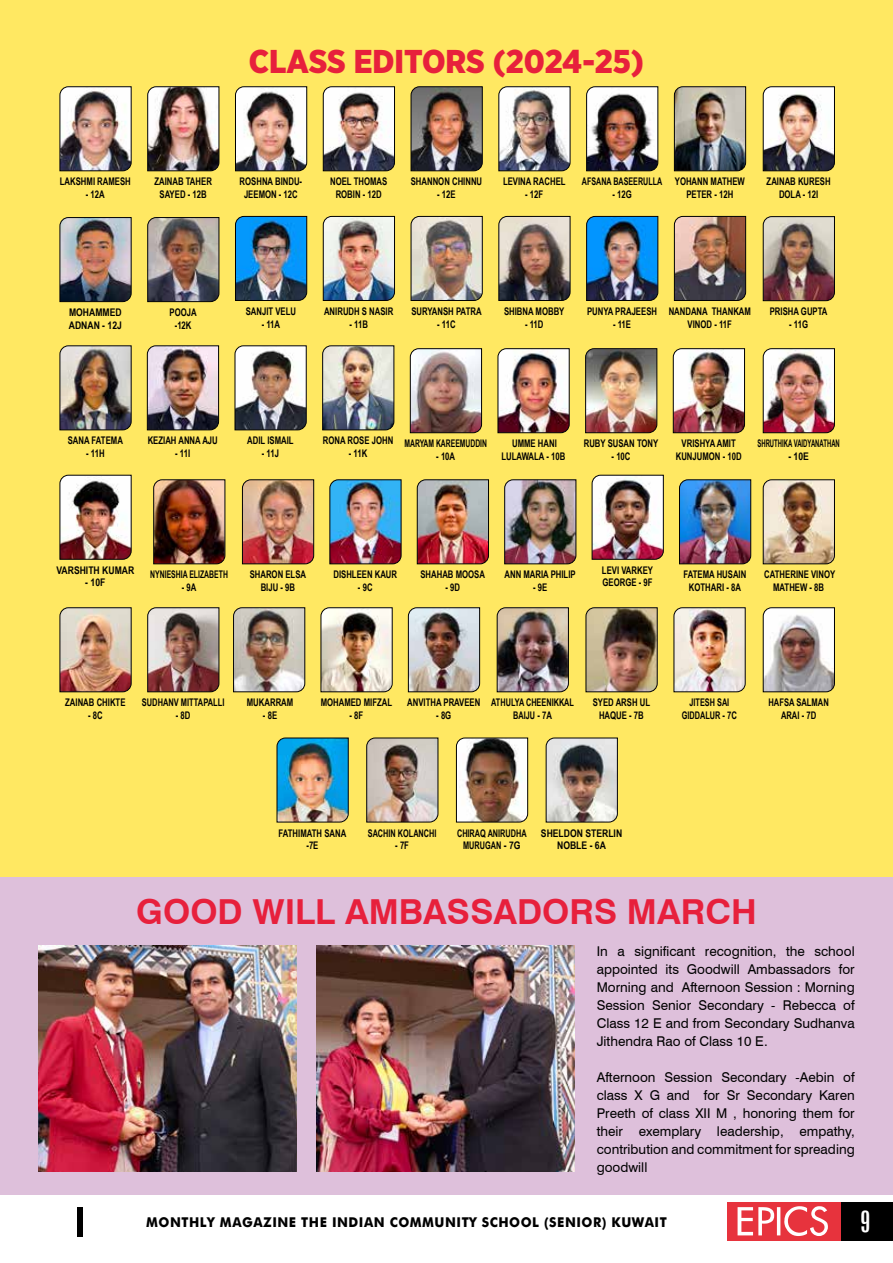
<style>
.page{position:relative;width:893px;height:1263px;background:#fff}
.page>*{position:absolute;margin:0;border:0;box-sizing:border-box;transform-origin:0 0}
.t1{font:700 34.5px "Swiss 721 BT";color:#e7203c}
.t2{font:900 33px "Gotham Narrow";color:#e7203c}
.t3{font:extra-condensed 30px "Zurich BT";color:#fff}
.t4{font:13.5px/18px "Swiss 721 BT";color:#000;text-align:justify}
.t5{font:700 13.5px "Futura";letter-spacing:.04em;color:#000;scale:.95 1}
.t6{font:700 10.5px/12.6px "Arial Narrow";color:#000;text-align:center;scale:.9 1}
.t7{font:700 10.5px/12.6px "Arial Narrow";color:#000;text-align:center;scale:.85 1}
.t8{font:700 10.5px/12.6px "Arial Narrow";color:#000;text-align:center}
.t9{font:700 10.5px "Arial Narrow";color:#000;scale:.69 1}
.t10{font:700 10.5px "Arial Narrow";color:#000;scale:.8 1}
.t11{font:700 10.5px/12.6px "Arial Narrow";color:#000;text-align:center;scale:.88 1}
.t12{font:700 10.5px "Arial Narrow";color:#000;scale:.79 1}
.t13{font:700 10.5px "Arial Narrow";color:#000;scale:.87 1}
.t14{font:700 10.5px "Arial Narrow";color:#000;scale:.83 1}
</style>
<div class="page">
<div style="left:0;top:0;width:893px;height:877px;background:#ffe862"></div>
<hr style="left:0;top:325px;width:1px;height:552px;background:#ca000b">
<div style="left:0;top:877px;width:893px;height:318px;background:#dec0db"></div>
<img style="left:38px;top:945px;width:258px;height:227px">
<img style="left:317px;top:945px;width:258px;height:227px">
<img style="left:59px;top:86px;width:73px;height:86px">
<img style="left:410px;top:86px;width:73px;height:86px">
<img style="left:235px;top:86px;width:72px;height:86px">
<img style="left:586px;top:86px;width:73px;height:86px">
<img style="left:147px;top:86px;width:73px;height:86px">
<img style="left:498px;top:86px;width:73px;height:86px">
<img style="left:322px;top:86px;width:73px;height:86px">
<img style="left:674px;top:86px;width:72px;height:86px">
<img style="left:762px;top:86px;width:73px;height:86px">
<img style="left:410px;top:348px;width:72px;height:85px">
<img style="left:585px;top:348px;width:73px;height:85px">
<img style="left:672px;top:348px;width:73px;height:85px">
<img style="left:497px;top:348px;width:73px;height:85px">
<img style="left:762px;top:348px;width:73px;height:85px">
<img style="left:59px;top:345px;width:73px;height:86px">
<img style="left:234px;top:345px;width:73px;height:86px">
<img style="left:147px;top:345px;width:72px;height:86px">
<img style="left:322px;top:345px;width:73px;height:86px">
<img style="left:153px;top:479px;width:73px;height:86px">
<img style="left:762px;top:479px;width:73px;height:86px">
<img style="left:242px;top:479px;width:72px;height:86px">
<img style="left:329px;top:479px;width:73px;height:86px">
<img style="left:504px;top:479px;width:73px;height:86px">
<img style="left:679px;top:479px;width:72px;height:86px">
<img style="left:416px;top:479px;width:73px;height:86px">
<img style="left:59px;top:474px;width:73px;height:86px">
<img style="left:591px;top:474px;width:73px;height:86px">
<img style="left:59px;top:607px;width:73px;height:85px">
<img style="left:147px;top:607px;width:73px;height:85px">
<img style="left:496px;top:607px;width:73px;height:85px">
<img style="left:233px;top:607px;width:73px;height:85px">
<img style="left:320px;top:607px;width:73px;height:85px">
<img style="left:585px;top:607px;width:73px;height:85px">
<img style="left:673px;top:607px;width:73px;height:85px">
<img style="left:762px;top:607px;width:73px;height:85px">
<img style="left:408px;top:607px;width:72px;height:85px">
<img style="left:366px;top:737px;width:73px;height:86px">
<img style="left:545px;top:737px;width:73px;height:86px">
<img style="left:276px;top:737px;width:73px;height:86px">
<img style="left:456px;top:737px;width:72px;height:86px">
<img style="left:59px;top:217px;width:73px;height:85px">
<img style="left:147px;top:217px;width:73px;height:85px">
<img style="left:410px;top:216px;width:73px;height:85px">
<img style="left:235px;top:216px;width:72px;height:85px">
<img style="left:586px;top:216px;width:73px;height:85px">
<img style="left:498px;top:216px;width:73px;height:85px">
<img style="left:322px;top:216px;width:73px;height:85px">
<img style="left:674px;top:216px;width:72px;height:85px">
<img style="left:762px;top:216px;width:73px;height:85px">
<div style="left:840px;top:1202px;width:53px;height:39px;background:#000"></div>
<div style="left:727px;top:1202px;width:113px;height:39px;background:#e7333d"></div>
<svg style="left:738px;top:1206px;width:90px;height:30px"></svg>
<div style="left:77px;top:1207px;width:5px;height:29px;background:#000"></div>
<h2 class="t2" style="left:249px;top:40px;width:397px">CLASS EDITORS (2024-25)</h2>
<p class="t6" style="left:60px;top:175px;width:80px">LAKSHMI RAMESH</p>
<p class="t6" style="left:86px;top:187px;width:23px">- 12A</p>
<p class="t6" style="left:154px;top:175px;width:65px">ZAINAB TAHER<br>SAYED - 12B</p>
<p class="t6" style="left:503px;top:175px;width:71px">LEVINA RACHEL</p>
<p class="t6" style="left:240px;top:175px;width:71px">ROSHNA BINDU-<br>JEEMON - 12C</p>
<p class="t14" style="left:582px;top:174px;width:98px">AFSANA BASEERULLA</p>
<p class="t6" style="left:330px;top:175px;width:65px">NOEL THOMAS<br>ROBIN - 12D</p>
<p class="t6" style="left:675px;top:175px;width:79px">YOHANN MATHEW<br>PETER - 12H</p>
<p class="t6" style="left:767px;top:175px;width:73px">ZAINAB KURESH<br>DOLA - 12I</p>
<p class="t6" style="left:411px;top:175px;width:81px">SHANNON CHINNU</p>
<p class="t6" style="left:437px;top:187px;width:22px">- 12E</p>
<p class="t6" style="left:612px;top:187px;width:23px">- 12G</p>
<p class="t6" style="left:525px;top:187px;width:22px">- 12F</p>
<p class="t8" style="left:69px;top:306px;width:55px;text-align:left">MOHAMMED<br>ADNAN - 12J</p>
<p class="t6" style="left:170px;top:306px;width:32px">POOJA -12K</p>
<p class="t6" style="left:411px;top:305px;width:79px">SURYANSH PATRA</p>
<p class="t6" style="left:246px;top:305px;width:57px">SANJIT VELU</p>
<p class="t6" style="left:262px;top:317px;width:22px">- 11A</p>
<p class="t6" style="left:324px;top:305px;width:79px">ANIRUDH S NASIR</p>
<p class="t6" style="left:349px;top:317px;width:22px">- 11B</p>
<p class="t6" style="left:437px;top:317px;width:22px">- 11C</p>
<p class="t6" style="left:504px;top:305px;width:69px">SHIBNA MOBBY</p>
<p class="t6" style="left:525px;top:317px;width:22px">- 11D</p>
<p class="t6" style="left:587px;top:305px;width:79px">PUNYA PRAJEESH</p>
<p class="t6" style="left:613px;top:317px;width:22px">- 11E</p>
<p class="t6" style="left:669px;top:305px;width:93px">NANDANA THANKAM<br>VINOD - 11F</p>
<p class="t6" style="left:770px;top:305px;width:66px">PRISHA GUPTA</p>
<p class="t6" style="left:789px;top:317px;width:23px">- 11G</p>
<p class="t6" style="left:68px;top:434px;width:63px">SANA FATEMA</p>
<p class="t6" style="left:86px;top:447px;width:22px">- 11H</p>
<p class="t6" style="left:148px;top:434px;width:79px">KEZIAH ANNA AJU</p>
<p class="t6" style="left:175px;top:447px;width:18px">- 11I</p>
<p class="t6" style="left:247px;top:434px;width:53px">ADIL ISMAIL</p>
<p class="t6" style="left:262px;top:447px;width:21px">- 11J</p>
<p class="t6" style="left:323px;top:434px;width:80px">RONA ROSE JOHN</p>
<p class="t6" style="left:349px;top:447px;width:22px">- 11K</p>
<p class="t12" style="left:404px;top:436px;width:106px">MARYAM KAREEMUDDIN</p>
<p class="t6" style="left:436px;top:449px;width:23px">- 10A</p>
<p class="t6" style="left:501px;top:437px;width:72px">UMME HANI<br>LULAWALA - 10B</p>
<p class="t9" style="left:757px;top:436px;width:121px">SHRUTHIKA VAIDYANATHAN</p>
<p class="t6" style="left:584px;top:437px;width:84px">RUBY SUSAN TONY</p>
<p class="t6" style="left:612px;top:449px;width:23px">- 10C</p>
<p class="t6" style="left:676px;top:437px;width:75px">VRISHYA AMIT<br>KUNJUMON - 10D</p>
<p class="t8" style="left:788px;top:449px;width:22px">- 10E</p>
<p class="t8" style="left:56px;top:563px;width:79px">VARSHITH KUMAR</p>
<p class="t8" style="left:85px;top:576px;width:22px">- 10F</p>
<p class="t10" style="left:150px;top:567px;width:99px">NYNIESHIA ELIZABETH</p>
<p class="t6" style="left:182px;top:580px;width:18px">- 9A</p>
<p class="t6" style="left:250px;top:568px;width:64px">SHARON ELSA<br>BIJU - 9B</p>
<p class="t6" style="left:333px;top:568px;width:72px">DISHLEEN KAUR</p>
<p class="t6" style="left:358px;top:580px;width:18px">- 9C</p>
<p class="t6" style="left:420px;top:568px;width:73px">SHAHAB MOOSA</p>
<p class="t6" style="left:445px;top:580px;width:18px">- 9D</p>
<p class="t6" style="left:504px;top:568px;width:81px">ANN MARIA PHILIP</p>
<p class="t6" style="left:533px;top:580px;width:17px">- 9E</p>
<p class="t6" style="left:602px;top:563px;width:58px;text-align:left">LEVI VARKEY<br>GEORGE - 9F</p>
<p class="t6" style="left:683px;top:568px;width:71px">FATEMA HUSAIN<br>KOTHARI - 8A</p>
<p class="t6" style="left:764px;top:568px;width:80px">CATHERINE VINOY<br>MATHEW - 8B</p>
<p class="t6" style="left:65px;top:696px;width:68px">ZAINAB CHIKTE</p>
<p class="t6" style="left:88px;top:708px;width:18px">- 8C</p>
<p class="t13" style="left:142px;top:695px;width:96px">SUDHANV MITTAPALLI</p>
<p class="t6" style="left:176px;top:708px;width:18px">- 8D</p>
<p class="t6" style="left:247px;top:696px;width:53px">MUKARRAM</p>
<p class="t6" style="left:263px;top:708px;width:17px">- 8E</p>
<p class="t6" style="left:321px;top:696px;width:81px">MOHAMED MIFZAL</p>
<p class="t6" style="left:349px;top:708px;width:17px">- 8F</p>
<p class="t6" style="left:407px;top:696px;width:83px">ANVITHA PRAVEEN</p>
<p class="t6" style="left:436px;top:708px;width:18px">- 8G</p>
<p class="t7" style="left:491px;top:696px;width:99px">ATHULYA CHEENIKKAL<br>BAIJU - 7A</p>
<p class="t6" style="left:593px;top:696px;width:65px">SYED ARSH UL<br>HAQUE - 7B</p>
<p class="t7" style="left:682px;top:696px;width:67px">JITESH SAI<br>GIDDALUR - 7C</p>
<p class="t11" style="left:768px;top:696px;width:70px">HAFSA SALMAN<br>ARAI - 7D</p>
<p class="t6" style="left:279px;top:826px;width:77px">FATHIMATH SANA -7E</p>
<p class="t7" style="left:457px;top:826px;width:83px">CHIRAQ ANIRUDHA<br>MURUGAN - 7G</p>
<p class="t7" style="left:368px;top:826px;width:82px">SACHIN KOLANCHI</p>
<p class="t6" style="left:395px;top:839px;width:17px">- 7F</p>
<p class="t8" style="left:541px;top:826px;width:83px">SHELDON STERLIN<br>NOBLE - 6A</p>
<h1 class="t1" style="left:136px;top:888px;width:622px">GOOD WILL AMBASSADORS MARCH</h1>
<p class="t4" style="left:597px;top:941px;width:259px">In a significant recognition, the school appointed its Goodwill Ambassadors for Morning and Afternoon Session : Morning Session Senior Secondary - Rebecca of Class 12 E and from Secondary Sudhanva Jithendra Rao of Class 10 E.</p>
<p class="t4" style="left:597px;top:1067px;width:259px">Afternoon Session Secondary -Aebin of class X G and for Sr Secondary Karen Preeth of class XII M , honoring them for their exemplary leadership, empathy, contribution and commitment for spreading goodwill</p>
<p class="t5" style="left:146px;top:1212px;width:549px">MONTHLY MAGAZINE THE INDIAN COMMUNITY SCHOOL (SENIOR) KUWAIT</p>
<h3 class="t3" style="left:860px;top:1204px;width:12px">9</h3>
</div>
